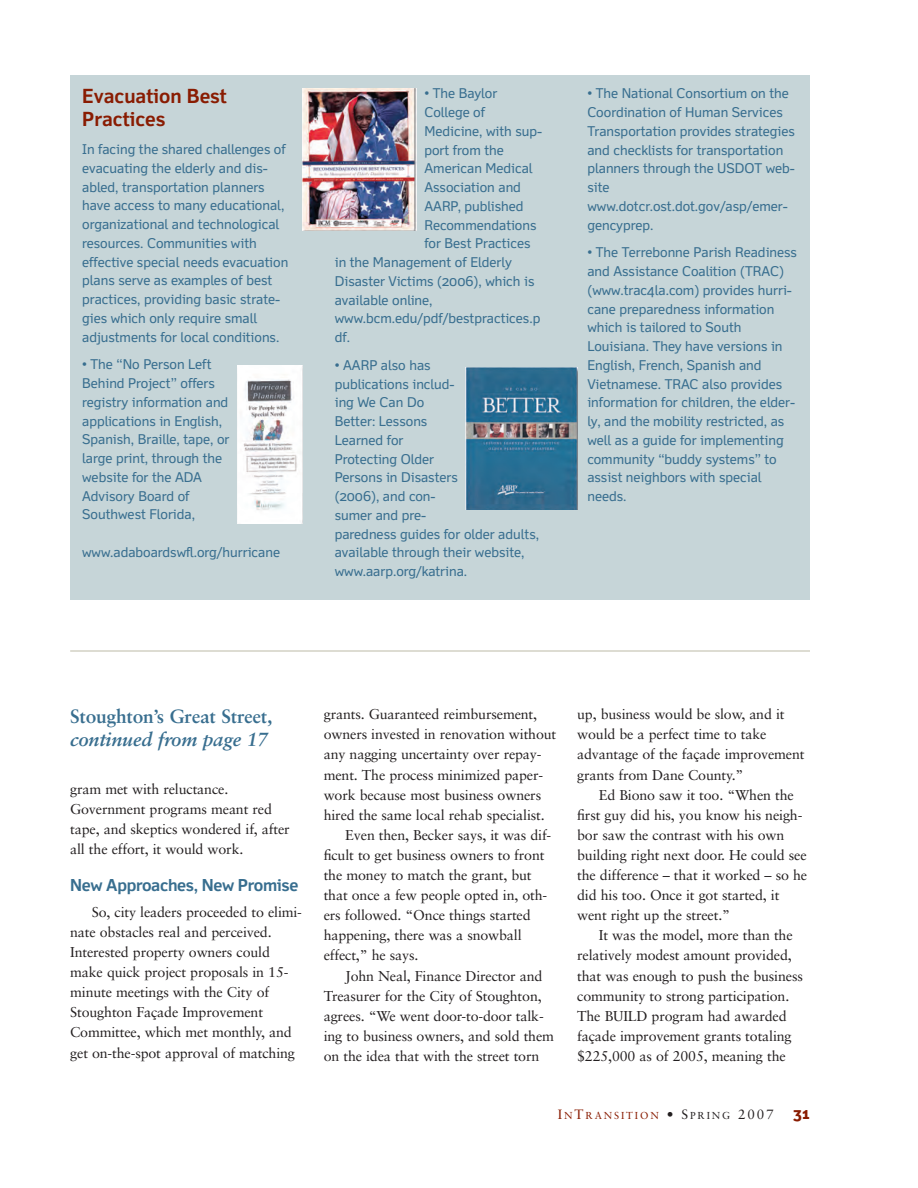
<style>
.page{position:relative;width:918px;height:1188px;background:#fff}
.page>*{position:absolute;margin:0;border:0;box-sizing:border-box;transform-origin:0 0}
.t1{font:700 19.5px/23.2px "Felbridge";color:#891c02}
.t2{font:700 19.2px/23.1px "Sabon";letter-spacing:-.01em;color:#386e8f}
.t3{font:700 16.5px "Felbridge";letter-spacing:-.02em;color:#386e8f}
.t4{font:800 15px "Felbridge";color:#891c02}
.t5{font:14.25px/20.1px "Sabon";letter-spacing:-.01em;color:#231f20}
.t6{font:13.5px/18.8px "Felbridge";color:#386e8f}
.t7{font:10.2px "Sabon";letter-spacing:.185em;color:#891c02}
.s1{font-style:italic}
.s2{font-size:13.5px}
.s3{font-size:13.5px;color:#231f20}
.s4{color:#231f20}
</style>
<div class="page">
<div style="left:70px;top:76px;width:740px;height:524px;background:#c6d5d8"></div>
<img style="left:465px;top:368px;width:112px;height:141px">
<img style="left:303px;top:89px;width:114px;height:142px">
<img style="left:237px;top:366px;width:66px;height:157px">
<hr style="left:70px;top:650px;width:740px;height:2px;background:#d2d1c4">
<p class="t1" style="left:82px;top:86px;width:146px">Evacuation Best<br>Practices</p>
<p class="t6" style="left:82px;top:141px;width:208px">In facing the shared challenges of evacuating the elderly and dis&shy;abled, transportation planners have access to many educational, organizational and technological resources. Communities with effective special needs evacuation plans serve as examples of best practices, providing basic strate&shy;gies which only require small adjustments for local conditions.</p>
<p class="t6" style="left:82px;top:356px;width:149px">• The “No Person Left<br>Behind Project” offers registry information and applications in English,<br>Spanish, Braille, tape, or large print, through the website for the ADA<br>Advisory Board of<br>Southwest Florida,</p>
<p class="t6" style="left:82px;top:544px;width:199px">www.adaboardswfl.org/hurricane</p>
<p class="t6" style="left:424px;top:85px;width:74px">• The Baylor</p>
<p class="t6" style="left:424px;top:104px;width:62px">College of</p>
<p class="t6" style="left:424px;top:123px;width:119px">Medicine, with sup-</p>
<p class="t6" style="left:424px;top:142px;width:81px">port from the</p>
<p class="t6" style="left:424px;top:160px;width:110px">American Medical</p>
<p class="t6" style="left:424px;top:179px;width:98px">Association and</p>
<p class="t6" style="left:424px;top:198px;width:101px">AARP, published</p>
<p class="t6" style="left:424px;top:217px;width:114px">Recommendations</p>
<p class="t6" style="left:424px;top:235px;width:107px">for Best Practices</p>
<p class="t6" style="left:335px;top:254px;width:179px">in the Management of Elderly</p>
<p class="t6" style="left:335px;top:273px;width:201px">Disaster Victims (2006), which is</p>
<p class="t6" style="left:335px;top:292px;width:99px">available online,</p>
<p class="t6" style="left:335px;top:310px;width:207px">www.bcm.edu/pdf/bestpractices.p</p>
<p class="t6" style="left:335px;top:329px;width:17px">df.</p>
<p class="t6" style="left:335px;top:357px;width:206px">• AARP also has<br>publications includ-<br>ing We Can Do<br>Better: Lessons<br>Learned for<br>Protecting Older<br>Persons in Disasters<br>(2006), and con-<br>sumer and pre-<br>paredness guides for older adults, available through their website, www.aarp.org/katrina.</p>
<p class="t6" style="left:587px;top:85px;width:209px">• The National Consortium on the<br>Coordination of Human Services<br>Transportation provides strategies and checklists for transportation planners through the USDOT web&shy;site www.dotcr.ost.dot.gov/asp/emer&shy;gencyprep.</p>
<p class="t6" style="left:587px;top:244px;width:211px">• The Terrebonne Parish Readiness and Assistance Coalition (TRAC) (www.trac4la.com) provides hurri&shy;cane preparedness information which is tailored to South<br>Louisiana. They have versions in<br>English, French, Spanish and<br>Vietnamese. TRAC also provides information for children, the elder&shy;ly, and the mobility restricted, as well as a guide for implementing community “buddy systems” to assist neighbors with special needs.</p>
<p class="t2" style="left:70px;top:706px;width:204px">Stoughton’s Great Street, <span class="s1">continued from page 17</span></p>
<p class="t5" style="left:70px;top:780px;width:221px">gram met with reluctance.<br>Government programs meant red tape, and skeptics wondered if, after all the effort, it would work.</p>
<p class="t3" style="left:70px;top:879px;width:230px">New Approaches, New Promise</p>
<p class="t5" style="left:70px;top:903px;width:233px;text-indent:22px">So, city leaders proceeded to elimi&shy;nate obstacles real and perceived.<br>Interested property owners could make quick project proposals in 15- minute meetings with the City of Stoughton Façade Improvement Committee, which met monthly, and get on-the-spot approval of matching</p>
<p class="t5" style="left:324px;top:705px;width:215px">grants. Guaranteed reimbursement,</p>
<p class="t5" style="left:324px;top:725px;width:234px">owners invested in renovation without</p>
<p class="t5" style="left:324px;top:746px;width:219px">any nagging uncertainty over repay-</p>
<p class="t5" style="left:324px;top:766px;width:221px">ment. The process minimized paper-</p>
<p class="t5" style="left:324px;top:786px;width:219px">work because most business owners</p>
<p class="t5" style="left:324px;top:806px;width:223px">hired the same local rehab specialist.</p>
<p class="t5" style="left:345px;top:826px;width:208px">Even then, Becker says, it was dif-</p>
<p class="t5" style="left:324px;top:846px;width:222px">ficult to get business owners to front</p>
<p class="t5" style="left:324px;top:866px;width:209px">the money to match the grant, but</p>
<p class="t5" style="left:324px;top:886px;width:225px">that once a few people opted in, oth-</p>
<p class="t5" style="left:324px;top:906px;width:209px">ers followed. “Once things started</p>
<p class="t5" style="left:324px;top:926px;width:199px">happening, there was a snowball</p>
<p class="t5" style="left:324px;top:947px;width:96px">effect,” he says.</p>
<p class="t5" style="left:345px;top:967px;width:199px">John Neal, Finance Director and</p>
<p class="t5" style="left:324px;top:987px;width:220px">Treasurer for the City of Stoughton,</p>
<p class="t5" style="left:324px;top:1007px;width:222px">agrees. “We went door-to-door talk-</p>
<p class="t5" style="left:324px;top:1027px;width:232px">ing to business owners, and sold them</p>
<p class="t5" style="left:324px;top:1047px;width:217px">on the idea that with the street torn</p>
<p class="t5" style="left:577px;top:705px;width:209px">up, business would be slow, and it</p>
<p class="t5" style="left:577px;top:725px;width:191px">would be a perfect time to take</p>
<p class="t5" style="left:577px;top:746px;width:229px">advantage of the façade improvement</p>
<p class="t5" style="left:577px;top:766px;width:168px">grants from Dane County.”</p>
<p class="t5" style="left:599px;top:786px;width:197px">Ed Biono saw it too. “When the</p>
<p class="t5" style="left:577px;top:806px;width:227px">first guy did his, you know his neigh-</p>
<p class="t5" style="left:577px;top:826px;width:209px">bor saw the contrast with his own</p>
<p class="t5" style="left:577px;top:846px;width:231px">building right next door. He could see</p>
<p class="t5" style="left:577px;top:866px;width:232px">the difference – that it worked – so he</p>
<p class="t5" style="left:577px;top:886px;width:204px">did his too. Once it got started, it</p>
<p class="t5" style="left:577px;top:906px;width:154px">went right up the street.”</p>
<p class="t5" style="left:599px;top:926px;width:195px">It was the model, more than the</p>
<p class="t5" style="left:577px;top:947px;width:216px">relatively modest amount provided,</p>
<p class="t5" style="left:577px;top:967px;width:227px">that was enough to push the business</p>
<p class="t5" style="left:577px;top:987px;width:214px">community to strong participation.</p>
<p class="t5" style="left:577px;top:1007px;width:211px">The BUILD program had awarded</p>
<p class="t5" style="left:577px;top:1027px;width:216px">façade improvement grants totaling</p>
<p class="t5" style="left:577px;top:1047px;width:210px">$225,000 as of 2005, meaning the</p>
<p class="t7" style="left:558px;top:1111px;width:217px"><span class="s2">I</span>N<span class="s2">T</span>RANSITION <span class="s3">• S</span><span class="s4">PRING</span> <span class="s3">2007</span></p>
<p class="t4" style="left:794px;top:1108px;width:18px">31</p>
</div>
